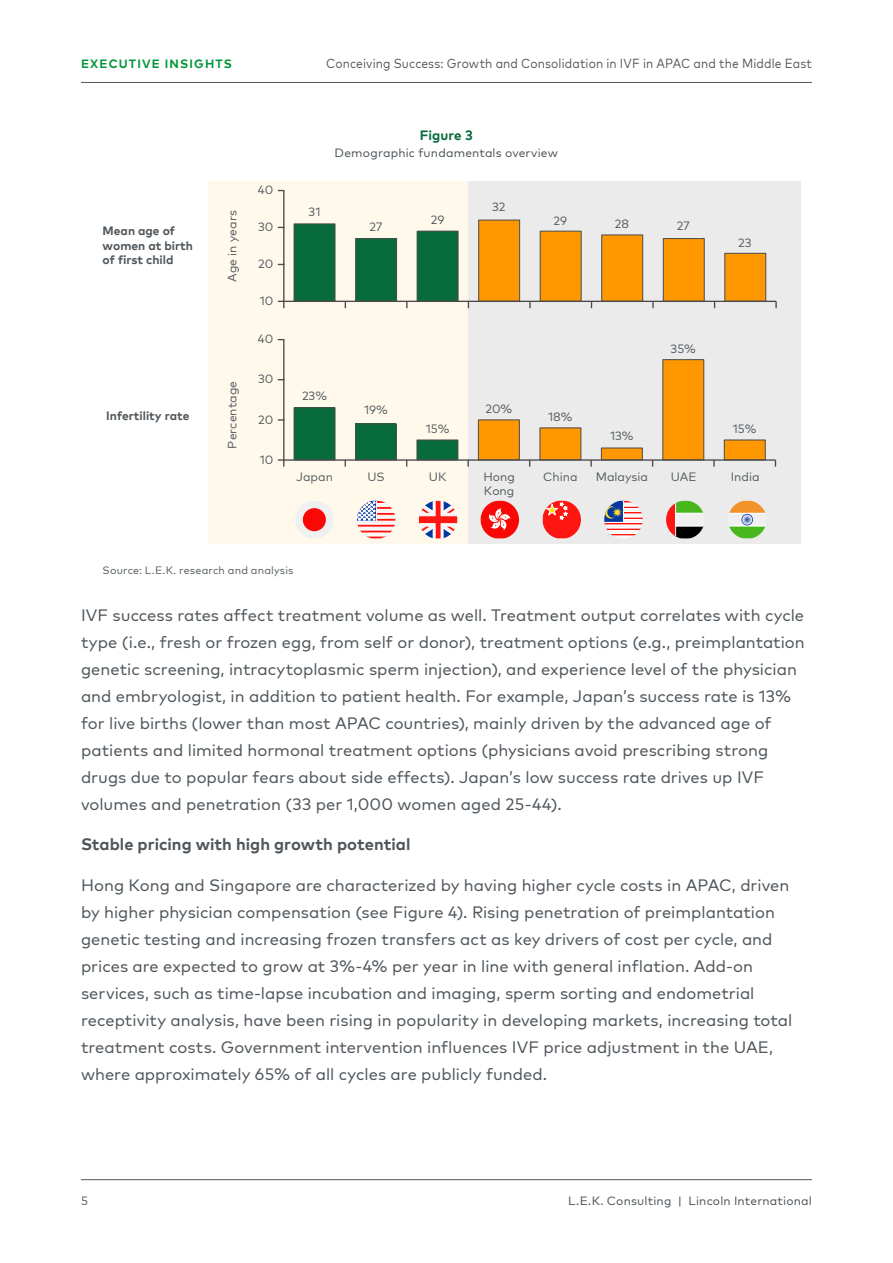
<style>
.page{position:relative;width:893px;height:1263px;background:#fff}
.page>*{position:absolute;margin:0;border:0;box-sizing:border-box;transform-origin:0 0}
.t1{font:16.5px/27px "Mark Pro";color:#50575c}
.t2{font:700 16.5px "Mark Pro";color:#50575c}
.t3{font:700 13.5px "Mark Pro";letter-spacing:.01em;color:#076b3b}
.t4{font:13.2px "Mark Pro";letter-spacing:.01em;color:#50575c;scale:.91 1}
.t5{font:12.15px/14.5px "Mark Pro";color:#50575c}
.t6{font:700 12.15px/14.5px "Mark Pro";color:#50575c}
.t7{font:12px "Mark Pro";letter-spacing:.015em;color:#50575c}
.t8{font:700 12px "Mark Pro";letter-spacing:.095em;color:#00973a}
.t9{font:12px "Mark Pro";color:#50575c}
.t10{font:10.8px "Mark Pro";letter-spacing:.01em;color:#50575c}
</style>
<div class="page">
<hr style="left:81px;top:1179px;width:731px;height:1px;background:#50575c">
<hr style="left:81px;top:82px;width:731px;height:1px;background:#50575c">
<div style="left:208px;top:181px;width:260px;height:362px;background:#fff9eb"></div>
<div style="left:468px;top:181px;width:332px;height:362px;background:#ebebeb"></div>
<hr style="left:283px;top:191px;width:1px;height:110px;background:#4b4b4b">
<div style="left:294px;top:224px;width:41px;height:77px;background:#076b3b"></div>
<div style="left:294px;top:223px;width:42px;height:79px;border:1px solid #4b4b4b"></div>
<div style="left:356px;top:239px;width:41px;height:62px;background:#076b3b"></div>
<div style="left:355px;top:238px;width:42px;height:64px;border:1px solid #4b4b4b"></div>
<div style="left:417px;top:231px;width:41px;height:70px;background:#076b3b"></div>
<div style="left:417px;top:231px;width:42px;height:71px;border:1px solid #4b4b4b"></div>
<hr style="left:284px;top:301px;width:492px;height:1px;background:#4b4b4b">
<svg style="left:775px;top:301px;width:2px;height:7px"></svg>
<svg style="left:478px;top:219px;width:289px;height:89px"></svg>
<svg style="left:406px;top:302px;width:2px;height:6px"></svg>
<svg style="left:278px;top:301px;width:6px;height:7px"></svg>
<hr style="left:283px;top:340px;width:1px;height:120px;background:#4b4b4b">
<svg style="left:278px;top:459px;width:6px;height:8px"></svg>
<svg style="left:467px;top:461px;width:2px;height:6px"></svg>
<div style="left:294px;top:408px;width:41px;height:52px;background:#076b3b"></div>
<div style="left:294px;top:407px;width:42px;height:53px;border:1px solid #4b4b4b"></div>
<div style="left:355px;top:424px;width:41px;height:36px;background:#076b3b"></div>
<div style="left:355px;top:423px;width:42px;height:37px;border:1px solid #4b4b4b"></div>
<div style="left:417px;top:440px;width:41px;height:20px;background:#076b3b"></div>
<div style="left:416px;top:439px;width:42px;height:21px;border:1px solid #4b4b4b"></div>
<svg style="left:477px;top:359px;width:289px;height:108px"></svg>
<hr style="left:284px;top:459px;width:491px;height:2px;background:#4b4b4b">
<svg style="left:357px;top:500px;width:38px;height:39px"></svg>
<svg style="left:419px;top:500px;width:38px;height:39px"></svg>
<svg style="left:666px;top:500px;width:38px;height:39px"></svg>
<svg style="left:481px;top:500px;width:38px;height:39px"></svg>
<svg style="left:542px;top:500px;width:39px;height:39px"></svg>
<svg style="left:604px;top:500px;width:39px;height:39px"></svg>
<svg style="left:729px;top:500px;width:37px;height:39px"></svg>
<svg style="left:295px;top:500px;width:38px;height:39px"></svg>
<div style="left:303px;top:508px;width:23px;height:23px;background:#f90805;border-radius:50%"></div>
<p class="t8" style="left:81px;top:54px;width:152px">EXECUTIVE INSIGHTS</p>
<p class="t4" style="left:326px;top:53px;width:535px">Conceiving Success: Growth and Consolidation in IVF in APAC and the Middle East</p>
<p class="t6" style="left:103px;top:223px;width:92px">Mean age of women at birth of first child</p>
<p class="t6" style="left:106px;top:407px;width:85px">Infertility rate</p>
<p class="t5" style="left:224px;top:282px;width:73px;rotate:-90deg">Age in years</p>
<p class="t5" style="left:224px;top:448px;width:69px;rotate:-90deg">Percentage</p>
<p class="t5" style="left:258px;top:182px;width:17px">40</p>
<p class="t5" style="left:258px;top:219px;width:17px">30</p>
<p class="t5" style="left:258px;top:256px;width:17px">20</p>
<p class="t5" style="left:260px;top:292px;width:15px">10</p>
<p class="t5" style="left:258px;top:331px;width:17px">40</p>
<p class="t5" style="left:258px;top:371px;width:17px">30</p>
<p class="t5" style="left:258px;top:411px;width:17px">20</p>
<p class="t5" style="left:260px;top:451px;width:15px">10</p>
<p class="t3" style="left:420px;top:125px;width:55px">Figure 3</p>
<p class="t7" style="left:335px;top:144px;width:225px">Demographic fundamentals overview</p>
<p class="t5" style="left:309px;top:203px;width:13px">31</p>
<p class="t5" style="left:369px;top:219px;width:15px">27</p>
<p class="t5" style="left:431px;top:211px;width:15px">29</p>
<p class="t5" style="left:492px;top:199px;width:15px">32</p>
<p class="t5" style="left:554px;top:212px;width:15px">29</p>
<p class="t5" style="left:615px;top:215px;width:16px">28</p>
<p class="t5" style="left:677px;top:218px;width:15px">27</p>
<p class="t5" style="left:738px;top:234px;width:15px">23</p>
<p class="t5" style="left:302px;top:388px;width:27px">23%</p>
<p class="t5" style="left:364px;top:402px;width:25px">19%</p>
<p class="t5" style="left:426px;top:420px;width:25px">15%</p>
<p class="t5" style="left:485px;top:401px;width:28px">20%</p>
<p class="t5" style="left:548px;top:408px;width:26px">18%</p>
<p class="t5" style="left:610px;top:428px;width:25px">13%</p>
<p class="t5" style="left:671px;top:340px;width:27px">35%</p>
<p class="t5" style="left:733px;top:420px;width:25px">15%</p>
<p class="t5" style="left:296px;top:468px;width:38px">Japan</p>
<p class="t5" style="left:367px;top:468px;width:19px">US</p>
<p class="t5" style="left:429px;top:468px;width:19px">UK</p>
<p class="t5" style="left:483px;top:468px;width:33px">Hong<br>Kong</p>
<p class="t5" style="left:543px;top:468px;width:36px">China</p>
<p class="t5" style="left:596px;top:468px;width:54px">Malaysia</p>
<p class="t5" style="left:671px;top:468px;width:27px">UAE</p>
<p class="t5" style="left:731px;top:468px;width:30px">India</p>
<p class="t10" style="left:103px;top:562px;width:192px">Source: L.E.K. research and analysis</p>
<p class="t1" style="left:81px;top:600px;width:725px">IVF success rates affect treatment volume as well. Treatment output correlates with cycle type (i.e., fresh or frozen egg, from self or donor), treatment options (e.g., preimplantation genetic screening, intracytoplasmic sperm injection), and experience level of the physician and embryologist, in addition to patient health. For example, Japan’s success rate is 13% for live births (lower than most APAC countries), mainly driven by the advanced age of patients and limited hormonal treatment options (physicians avoid prescribing strong drugs due to popular fears about side effects). Japan’s low success rate drives up IVF volumes and penetration (33 per 1,000 women aged 25-44).</p>
<p class="t2" style="left:81px;top:832px;width:331px">Stable pricing with high growth potential</p>
<p class="t1" style="left:81px;top:870px;width:713px">Hong Kong and Singapore are characterized by having higher cycle costs in APAC, driven by higher physician compensation (see Figure 4). Rising penetration of preimplantation genetic testing and increasing frozen transfers act as key drivers of cost per cycle, and prices are expected to grow at 3%-4% per year in line with general inflation. Add-on services, such as time-lapse incubation and imaging, sperm sorting and endometrial receptivity analysis, have been rising in popularity in developing markets, increasing total treatment costs. Government intervention influences IVF price adjustment in the UAE, where approximately 65% of all cycles are publicly funded.</p>
<p class="t9" style="left:81px;top:1192px;width:8px">5</p>
<p class="t7" style="left:568px;top:1192px;width:245px">L.E.K. Consulting | Lincoln International</p>
</div>
